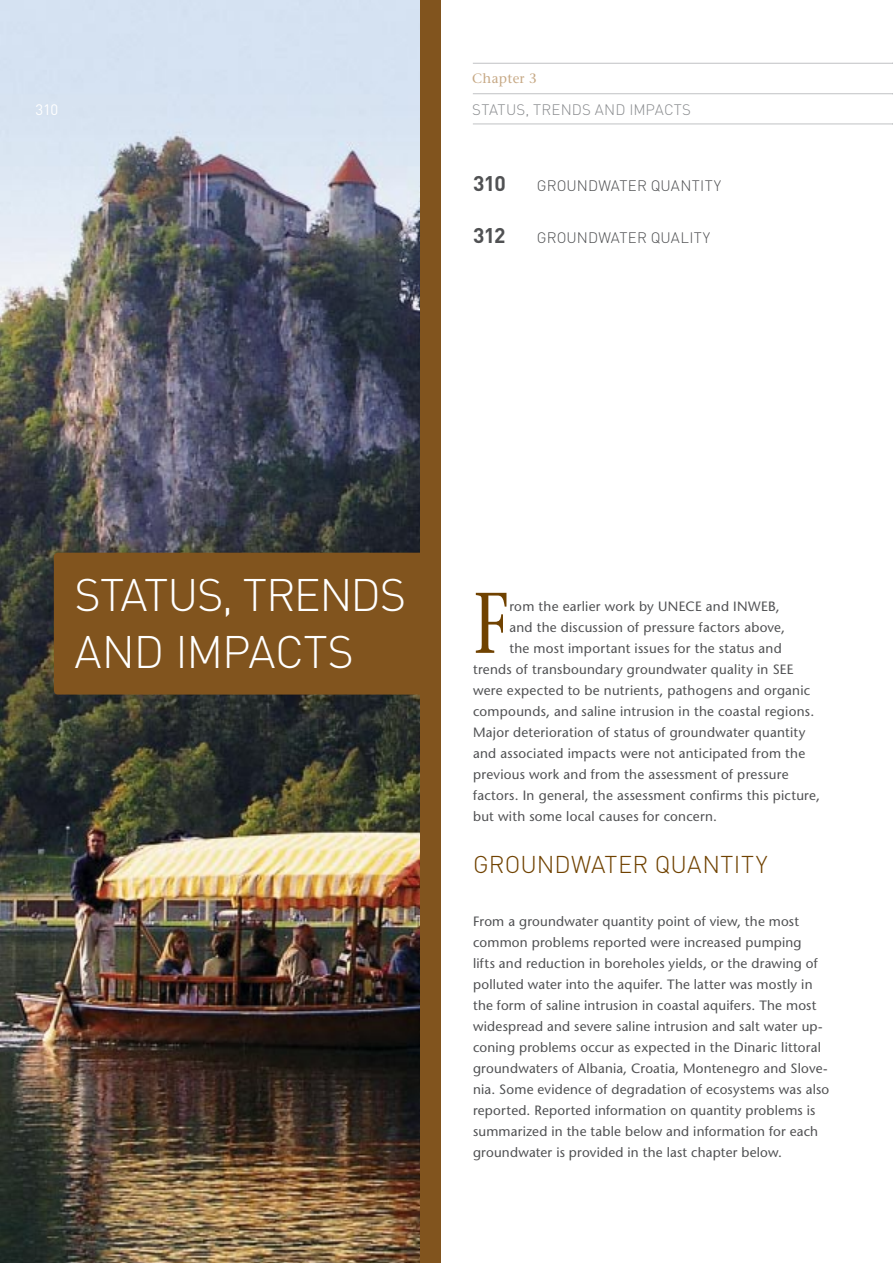
<style>
.page{position:relative;width:893px;height:1263px;background:#fff}
.page>*{position:absolute;margin:0;border:0;box-sizing:border-box;transform-origin:0 0}
.t1{font:85.8px "Stone Serif";color:#704200;scale:.8 1}
.t2{font:300 45px/57px "DIN";letter-spacing:-.025em;color:#fff}
.t3{font:300 24px "DIN";letter-spacing:.005em;color:#704200}
.t4{font:700 21px "DIN";letter-spacing:-.03em;color:#505153}
.t5{font:300 15px "DIN";letter-spacing:.01em;color:#505153}
.t6{font:300 15px "DIN";letter-spacing:.01em;color:#8a8c8f}
.t7{font:15px "DIN";color:#fff}
.t8{font:13.5px/21px "Stone Sans";letter-spacing:.015em;color:#505153}
.t9{font:13.5px "Stone Serif";letter-spacing:.02em;color:#c6a884}
</style>
<div class="page">
<img style="left:0;top:0;width:420px;height:1263px">
<div style="left:54px;top:553px;width:366px;height:141px;background:#81541e"></div>
<hr style="left:473px;top:63px;width:420px;height:1px;background:#c0c2c4">
<hr style="left:473px;top:93px;width:420px;height:1px;background:#c0c2c4">
<hr style="left:473px;top:124px;width:420px;height:1px;background:#c0c2c4">
<div style="left:420px;top:0;width:21px;height:1263px;background:#81541e"></div>
<p class="t7" style="left:35px;top:100px;width:24px">310</p>
<p class="t9" style="left:472px;top:70px;width:66px">Chapter 3</p>
<p class="t6" style="left:472px;top:100px;width:220px">STATUS, TRENDS AND IMPACTS</p>
<h3 class="t4" style="left:473px;top:169px;width:34px">310</h3>
<p class="t5" style="left:537px;top:176px;width:186px">GROUNDWATER QUANTITY</p>
<h3 class="t4" style="left:473px;top:222px;width:34px">312</h3>
<p class="t5" style="left:537px;top:228px;width:175px">GROUNDWATER QUALITY</p>
<h2 class="t2" style="left:74px;top:565px;width:333px">STATUS, TRENDS<br>AND IMPACTS</h2>
<h1 class="t1" style="left:473px;top:570px;width:46px">F</h1>
<p class="t8" style="left:509px;top:595px;width:272px">rom the earlier work by UNECE and INWEB,</p>
<p class="t8" style="left:509px;top:616px;width:277px">and the discussion of pressure factors above,</p>
<p class="t8" style="left:509px;top:637px;width:274px">the most important issues for the status and</p>
<p class="t8" style="left:473px;top:658px;width:322px">trends of transboundary groundwater quality in SEE</p>
<p class="t8" style="left:473px;top:679px;width:339px">were expected to be nutrients, pathogens and organic</p>
<p class="t8" style="left:473px;top:700px;width:343px">compounds, and saline intrusion in the coastal regions.</p>
<p class="t8" style="left:473px;top:721px;width:334px">Major deterioration of status of groundwater quantity</p>
<p class="t8" style="left:473px;top:742px;width:334px">and associated impacts were not anticipated from the</p>
<p class="t8" style="left:473px;top:763px;width:317px">previous work and from the assessment of pressure</p>
<p class="t8" style="left:473px;top:784px;width:348px">factors. In general, the assessment confirms this picture,</p>
<p class="t8" style="left:473px;top:805px;width:246px">but with some local causes for concern.</p>
<h3 class="t3" style="left:473px;top:850px;width:296px">GROUNDWATER QUANTITY</h3>
<p class="t8" style="left:473px;top:910px;width:358px">From a groundwater quantity point of view, the most common problems reported were increased pumping<br>lifts and reduction in boreholes yields, or the drawing of polluted water into the aquifer. The latter was mostly in the form of saline intrusion in coastal aquifers. The most widespread and severe saline intrusion and salt water up&shy;coning problems occur as expected in the Dinaric littoral groundwaters of Albania, Croatia, Montenegro and Slove&shy;nia. Some evidence of degradation of ecosystems was also reported. Reported information on quantity problems is summarized in the table below and information for each groundwater is provided in the last chapter below.</p>
</div>
